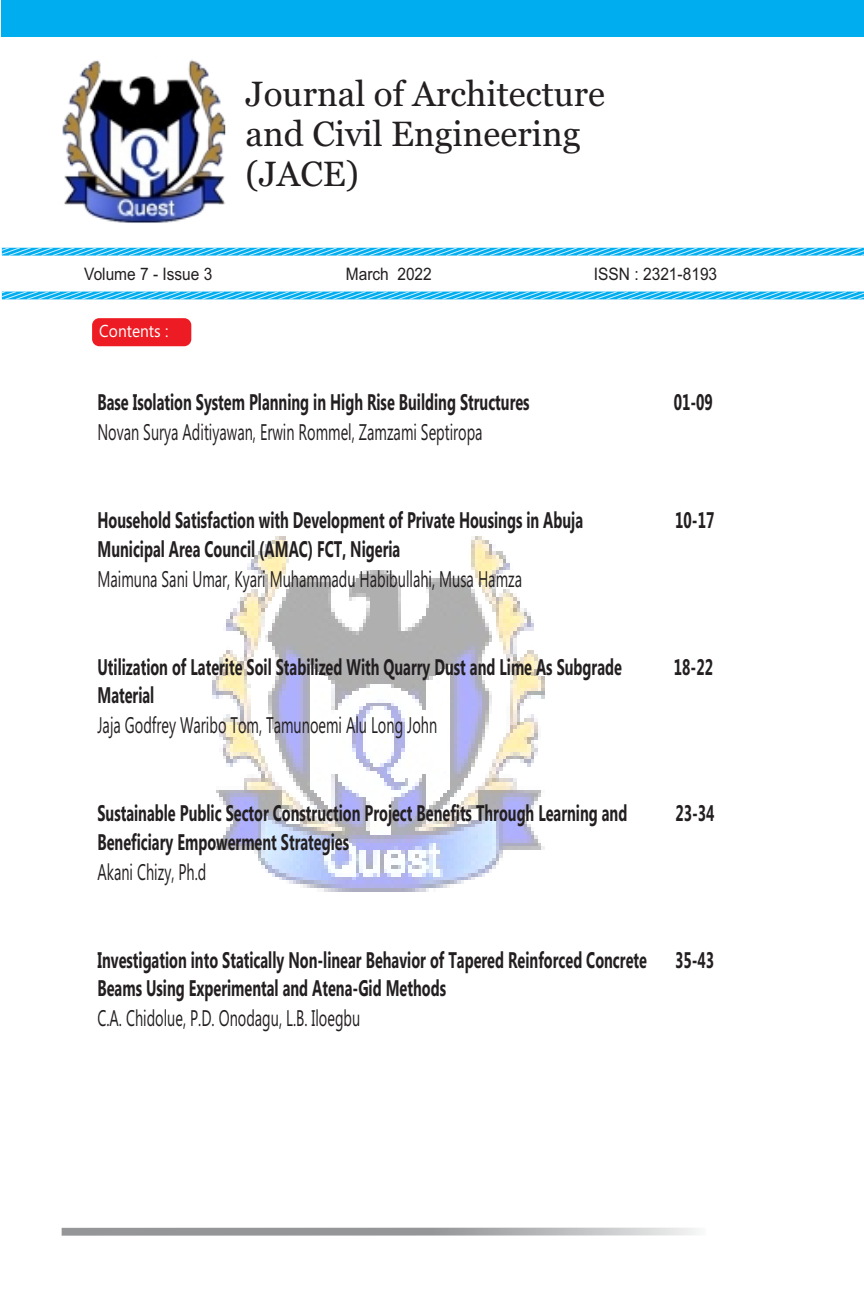
<style>
.page{position:relative;width:864px;height:1296px;background:#fff}
.page>*{position:absolute;margin:0;border:0;box-sizing:border-box;transform-origin:0 0}
.t1{font:35px/39.8px "Georgia";color:#231f20}
.t2{font:700 22.6px/28.2px "Ebrima";color:#231f20;scale:.64 1}
.t3{font:22.6px "Ebrima";color:#231f20;scale:.64 1}
.t4{font:17.2px "Arial";color:#231f20;scale:.9 1}
.t5{font:17.2px "Ebrima";color:#fff;scale:.9 1}
</style>
<div class="page">
<div style="left:2px;top:0;width:862px;height:1296px;background:#00aeef"></div>
<div style="left:2px;top:293px;width:862px;height:1003px;background:#fff"></div>
<img style="left:212px;top:536px;width:333px;height:356px">
<div style="left:2px;top:37px;width:862px;height:262px;background:#fff"></div>
<div style="left:92px;top:318px;width:99px;height:28px;background:#ed1c24;border-radius:7px"></div>
<svg style="left:62px;top:1228px;width:635px;height:8px;background:#aaacad"></svg>
<svg style="left:1px;top:247px;width:863px;height:53px"></svg>
<img style="left:62px;top:60px;width:164px;height:163px">
<h1 class="t1" style="left:246px;top:77px;width:361px">Journal of Architecture and Civil Engineering (JACE)</h1>
<p class="t4" style="left:84px;top:267px;width:144px">Volume 7 - Issue 3</p>
<p class="t4" style="left:346px;top:267px;width:97px">March 2022</p>
<p class="t4" style="left:594px;top:267px;width:138px">ISSN : 2321-8193</p>
<p class="t5" style="left:99px;top:325px;width:78px">Contents :</p>
<p class="t2" style="left:97px;top:390px;width:677px">Base Isolation System Planning in High Rise Building Structures</p>
<p class="t2" style="left:674px;top:390px;width:63px">01-09</p>
<p class="t3" style="left:97px;top:424px;width:603px">Novan Surya Aditiyawan, Erwin Rommel, Zamzami Septiropa</p>
<p class="t2" style="left:97px;top:509px;width:760px">Household Satisfaction with Development of Private Housings in Abuja</p>
<p class="t2" style="left:675px;top:509px;width:63px">10-17</p>
<p class="t2" style="left:97px;top:537px;width:475px">Municipal Area Council (AMAC) FCT, Nigeria</p>
<p class="t3" style="left:97px;top:570px;width:665px">Maimuna Sani Umar, Kyari Muhammadu Habibullahi, Musa Hamza</p>
<p class="t2" style="left:97px;top:655px;width:821px">Utilization of Laterite Soil Stabilized With Quarry Dust and Lime As Subgrade</p>
<p class="t2" style="left:674px;top:655px;width:63px">18-22</p>
<p class="t2" style="left:97px;top:683px;width:91px">Material</p>
<p class="t3" style="left:97px;top:717px;width:532px">Jaja Godfrey Waribo Tom, Tamunoemi Alu Long John</p>
<p class="t2" style="left:97px;top:802px;width:829px">Sustainable Public Sector Construction Project Benefits Through Learning and</p>
<p class="t2" style="left:675px;top:802px;width:63px">23-34</p>
<p class="t2" style="left:97px;top:830px;width:395px">Beneficiary Empowerment Strategies</p>
<p class="t3" style="left:97px;top:863px;width:172px">Akani Chizy, Ph.d</p>
<p class="t2" style="left:97px;top:948px;width:965px">Investigation into Statically Non-linear Behavior of Tapered Reinforced Concrete 35-43<br>Beams Using Experimental and Atena-Gid Methods</p>
<p class="t3" style="left:97px;top:1010px;width:412px">C.A. Chidolue, P.D. Onodagu, L.B. Iloegbu</p>
</div>
